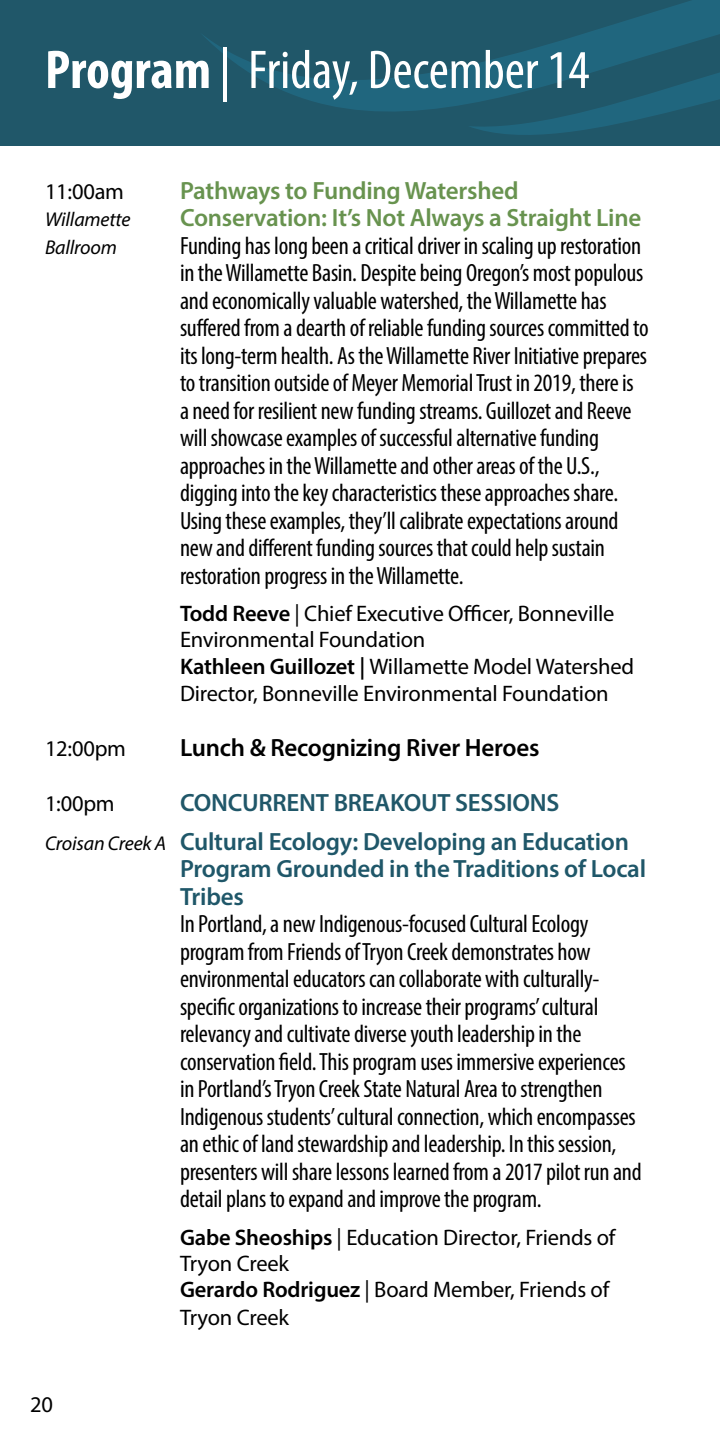
<style>
.page{position:relative;width:720px;height:1440px;background:#fff}
.page>*{position:absolute;margin:0;border:0;box-sizing:border-box;transform-origin:0 0}
.t1{font:condensed 55px "Myriad Pro";color:#fff}
.t2{font:condensed 25px/27.5px "Myriad Pro";letter-spacing:-.01em;color:#000}
.t3{font:600 25px/38.8px "Myriad Pro";letter-spacing:-.01em;color:#1f5769}
.t4{font:600 25px "Myriad Pro";letter-spacing:-.01em;color:#68934f}
.t5{font:600 25px "Myriad Pro";letter-spacing:-.01em;color:#000}
.t6{font:22.5px/26.8px "Myriad Pro";letter-spacing:-.01em;color:#000}
.t7{font:italic 20px "Myriad Pro";letter-spacing:-.01em;color:#000}
.s1{font-weight:700}
.s2{font-weight:600}
.s3{color:#205769}
.s4{font-weight:400;font-style:italic;font-size:20px;color:#000}
</style>
<div class="page">
<div style="left:0;top:0;width:720px;height:145px;background:#205769"></div>
<svg style="left:203px;top:0;width:517px;height:112px"></svg>
<svg style="left:468px;top:23px;width:252px;height:112px"></svg>
<h1 class="t1" style="left:45px;top:37px;width:546px"><span class="s1">Program</span> | Friday, December 14</h1>
<p class="t6" style="left:45px;top:177px;width:81px">11:00am</p>
<p class="t4" style="left:180px;top:174px;width:340px">Pathways to Funding Watershed</p>
<p class="t7" style="left:45px;top:207px;width:87px">Willamette</p>
<p class="t4" style="left:180px;top:202px;width:463px">Conservation: It’s Not Always a Straight Line</p>
<p class="t7" style="left:45px;top:234px;width:73px">Ballroom</p>
<p class="t2" style="left:180px;top:231px;width:470px">Funding has long been a critical driver in scaling up restoration in the Willamette Basin. Despite being Oregon’s most populous and economically valuable watershed, the Willamette has suffered from a dearth of reliable funding sources committed to its long-term health. As the Willamette River Initiative prepares to transition outside of Meyer Memorial Trust in 2019, there is a need for resilient new funding streams. Guillozet and Reeve will showcase examples of successful alternative funding approaches in the Willamette and other areas of the U.S., digging into the key characteristics these approaches share.<br>Using these examples, they’ll calibrate expectations around new and different funding sources that could help sustain restoration progress in the Willamette.</p>
<p class="t6" style="left:180px;top:600px;width:456px"><span class="s2">Todd Reeve</span> | Chief Executive Officer, Bonneville Environmental Foundation<br><span class="s2">Kathleen Guillozet |</span> Willamette Model Watershed Director, Bonneville Environmental Foundation</p>
<p class="t6" style="left:45px;top:735px;width:83px">12:00pm</p>
<p class="t5" style="left:180px;top:732px;width:361px">Lunch &amp; Recognizing River Heroes</p>
<p class="t6" style="left:45px;top:790px;width:71px">1:00pm</p>
<p class="t3" style="left:45px;top:783px;width:586px;text-indent:135px"><span class="s3">CONCURRENT BREAKOUT SESSIONS<br></span><span class="s4">Croisan Creek A</span> Cultural Ecology: Developing an Education</p>
<p class="t3" style="left:180px;top:855px;width:468px;line-height:27.5px">Program Grounded in the Traditions of Local<br>Tribes</p>
<p class="t2" style="left:180px;top:910px;width:463px">In Portland, a new Indigenous-focused Cultural Ecology program from Friends of Tryon Creek demonstrates how environmental educators can collaborate with culturally&shy;specific organizations to increase their programs’ cultural relevancy and cultivate diverse youth leadership in the conservation field. This program uses immersive experiences in Portland’s Tryon Creek State Natural Area to strengthen Indigenous students’ cultural connection, which encompasses an ethic of land stewardship and leadership. In this session, presenters will share lessons learned from a 2017 pilot run and detail plans to expand and improve the program.</p>
<p class="t6" style="left:180px;top:1224px;width:437px"><span class="s2">Gabe Sheoships</span> | Education Director, Friends of<br>Tryon Creek<br><span class="s2">Gerardo Rodriguez</span> | Board Member, Friends of<br>Tryon Creek</p>
<p class="t6" style="left:30px;top:1391px;width:25px">20</p>
</div>
